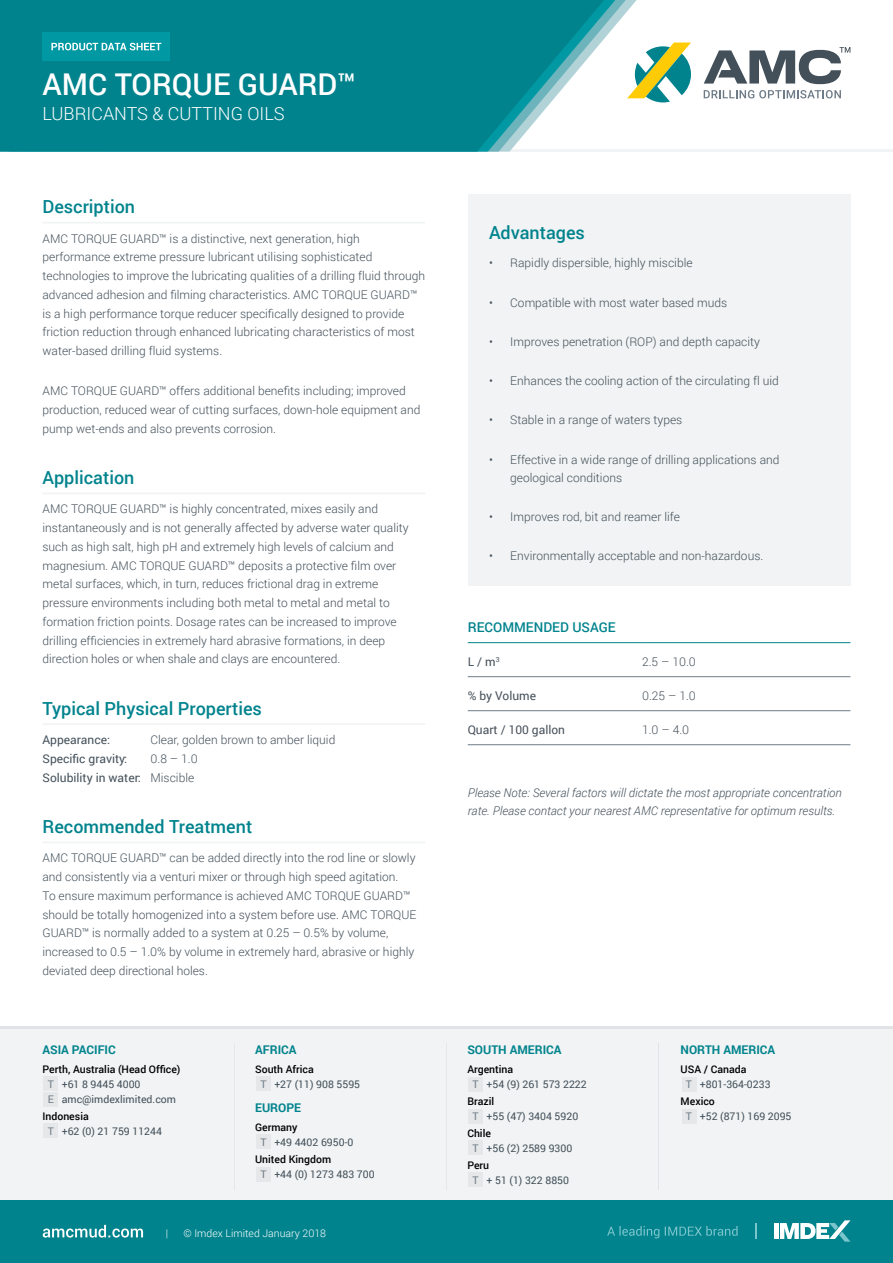
<style>
.page{position:relative;width:893px;height:1263px;background:#fff}
.page>*{position:absolute;margin:0;border:0;box-sizing:border-box;transform-origin:0 0}
.t1{font:500 30px "Roboto";color:#fff}
.t2{font:500 18px "Roboto";color:#00838d}
.t3{font:300 18px "Roboto";color:#fff}
.t4{font:500 13.5px "Roboto";color:#00838d}
.t5{font:300 12px/18.8px "Roboto";color:#43505a}
.t6{font:italic 300 12px/18px "Roboto";color:#43505a}
.t7{font:12px/18.8px "Roboto";color:#43505a;text-align:right}
.t8{font:700 12px "Roboto";color:#00838d}
.t9{font:12px "Roboto";color:#46505a}
.t10{font:300 12px "Roboto";color:#46505a}
.t11{font:10.5px/15px "Roboto";color:#43505a}
.t12{font:300 10.5px "Roboto";color:#fff}
.s1{font-weight:300}
.s2{font-weight:500;color:#000}
.s3{color:#6f7c87}
</style>
<div class="page">
<hr style="left:0;top:1027px;width:893px;height:3px;background:#e2e3e6">
<div style="left:0;top:1030px;width:893px;height:170px;background:#f1f3f4"></div>
<div style="left:682px;top:1077px;width:14px;height:14px;background:#e6e7e8"></div>
<div style="left:682px;top:1109px;width:14px;height:15px;background:#e6e7e8"></div>
<div style="left:43px;top:1076px;width:15px;height:15px;background:#e6e7e8"></div>
<div style="left:43px;top:1123px;width:15px;height:15px;background:#e6e7e8"></div>
<div style="left:256px;top:1134px;width:15px;height:15px;background:#e6e7e8"></div>
<div style="left:43px;top:1092px;width:15px;height:15px;background:#e6e7e8"></div>
<div style="left:256px;top:1076px;width:15px;height:15px;background:#e6e7e8"></div>
<div style="left:256px;top:1167px;width:15px;height:15px;background:#e6e7e8"></div>
<div style="left:468px;top:1172px;width:15px;height:15px;background:#e6e7e8"></div>
<div style="left:468px;top:1140px;width:15px;height:15px;background:#e6e7e8"></div>
<div style="left:468px;top:1108px;width:15px;height:15px;background:#e6e7e8"></div>
<div style="left:468px;top:1077px;width:15px;height:14px;background:#e6e7e8"></div>
<div style="left:0;top:1200px;width:893px;height:63px;background:#00838d"></div>
<svg style="left:755px;top:1223px;width:1px;height:16px"></svg>
<svg style="left:607px;top:1226px;width:131px;height:12px"></svg>
<hr style="left:774px;top:1223px;width:4px;height:16px;background:#fff">
<svg style="left:780px;top:1220px;width:70px;height:21px"></svg>
<hr style="left:658px;top:1043px;width:1px;height:146px;background:#e2e3e6">
<hr style="left:446px;top:1043px;width:1px;height:146px;background:#e6e7e8">
<hr style="left:234px;top:1043px;width:1px;height:146px;background:#e6e7e8">
<svg style="left:43px;top:1225px;width:100px;height:12px"></svg>
<svg style="left:704px;top:90px;width:137px;height:8px"></svg>
<svg style="left:654px;top:43px;width:37px;height:59px"></svg>
<svg style="left:704px;top:47px;width:146px;height:37px"></svg>
<hr style="left:0;top:149px;width:893px;height:3px;background:#f1f3f4">
<svg style="left:0;top:0;width:622px;height:152px;background:#198f98"></svg>
<div style="left:43px;top:33px;width:127px;height:28px;background:#0098a3"></div>
<svg style="left:51px;top:43px;width:110px;height:7px"></svg>
<div style="left:468px;top:194px;width:382px;height:392px;background:#f1f3f4"></div>
<hr style="left:43px;top:222px;width:382px;height:1px;background:#f1f3f4">
<hr style="left:43px;top:492px;width:382px;height:2px;background:#f1f3f4">
<hr style="left:43px;top:723px;width:382px;height:2px;background:#f1f3f4">
<hr style="left:43px;top:841px;width:382px;height:2px;background:#f1f3f4">
<hr style="left:468px;top:642px;width:174px;height:1px;background:#00838d">
<hr style="left:642px;top:642px;width:208px;height:1px;background:#00838d">
<hr style="left:468px;top:676px;width:174px;height:1px;background:#6f7c87">
<hr style="left:642px;top:676px;width:208px;height:1px;background:#6f7c87">
<hr style="left:468px;top:710px;width:174px;height:1px;background:#6f7c87">
<hr style="left:642px;top:710px;width:208px;height:1px;background:#6f7c87">
<hr style="left:468px;top:744px;width:174px;height:1px;background:#6f7c87">
<hr style="left:642px;top:744px;width:208px;height:1px;background:#6f7c87">
<h1 class="t1" style="left:43px;top:63px;width:315px">AMC TORQUE GUARD™</h1>
<h2 class="t3" style="left:43px;top:101px;width:244px">LUBRICANTS &amp; CUTTING OILS</h2>
<h2 class="t2" style="left:43px;top:194px;width:94px">Description</h2>
<p class="t5" style="left:43px;top:229px;width:384px">AMC TORQUE GUARD™ is a distinctive, next generation, high performance extreme pressure lubricant utilising sophisticated technologies to improve the lubricating qualities of a drilling fluid through advanced adhesion and filming characteristics. AMC TORQUE GUARD™ is a high performance torque reducer specifically designed to provide friction reduction through enhanced lubricating characteristics of most water-based drilling fluid systems.</p>
<p class="t5" style="left:43px;top:381px;width:379px">AMC TORQUE GUARD™ offers additional benefits including; improved production, reduced wear of cutting surfaces, down-hole equipment and pump wet-ends and also prevents corrosion.</p>
<h2 class="t2" style="left:43px;top:465px;width:93px">Application</h2>
<p class="t5" style="left:43px;top:499px;width:368px">AMC TORQUE GUARD™ is highly concentrated, mixes easily and instantaneously and is not generally affected by adverse water quality such as high salt, high pH and extremely high levels of calcium and magnesium. AMC TORQUE GUARD™ deposits a protective film over metal surfaces, which, in turn, reduces frictional drag in extreme pressure environments including both metal to metal and metal to formation friction points. Dosage rates can be increased to improve drilling efficiencies in extremely hard abrasive formations, in deep direction holes or when shale and clays are encountered.</p>
<h2 class="t2" style="left:43px;top:696px;width:221px">Typical Physical Properties</h2>
<p class="t7" style="left:43px;top:730px;width:69px">Appearance:</p>
<p class="t5" style="left:151px;top:730px;width:186px">Clear, golden brown to amber liquid</p>
<p class="t7" style="left:43px;top:749px;width:86px">Specific gravity:</p>
<p class="t7" style="left:43px;top:749px;width:157px"><span class="s1">0.8 – 1.0<br></span>Solubility in water: <span class="s1">Miscible</span></p>
<h2 class="t2" style="left:43px;top:814px;width:211px">Recommended Treatment</h2>
<p class="t5" style="left:43px;top:848px;width:375px">AMC TORQUE GUARD™ can be added directly into the rod line or slowly and consistently via a venturi mixer or through high speed agitation.<br>To ensure maximum performance is achieved AMC TORQUE GUARD™ should be totally homogenized into a system before use. AMC TORQUE GUARD™ is normally added to a system at 0.25 – 0.5% by volume, increased to 0.5 – 1.0% by volume in extremely hard, abrasive or highly deviated deep directional holes.</p>
<p class="t8" style="left:43px;top:1041px;width:75px">ASIA PACIFIC</p>
<p class="t11" style="left:48px;top:1061px;width:134px;text-indent:-5px"><span class="s2">Perth, Australia (Head Office)<br></span><span class="s3">T</span> +61 8 9445 4000<br><span class="s3">E</span> amc@imdexlimited.com</p>
<p class="t11" style="left:48px;top:1108px;width:116px;text-indent:-5px"><span class="s2">Indonesia<br></span><span class="s3">T</span> +62 (0) 21 759 11244</p>
<p class="t8" style="left:255px;top:1041px;width:43px">AFRICA</p>
<p class="t11" style="left:260px;top:1061px;width:101px;text-indent:-5px"><span class="s2">South Africa<br></span><span class="s3">T</span> +27 (11) 908 5595</p>
<p class="t8" style="left:255px;top:1099px;width:47px">EUROPE</p>
<p class="t11" style="left:260px;top:1119px;width:95px;text-indent:-5px"><span class="s2">Germany<br></span><span class="s3">T</span> +49 4402 6950-0</p>
<p class="t11" style="left:260px;top:1151px;width:116px;text-indent:-5px"><span class="s2">United Kingdom<br></span><span class="s3">T</span> +44 (0) 1273 483 700</p>
<p class="t12" style="left:166px;top:1226px;width:4px">|</p>
<p class="t12" style="left:183px;top:1226px;width:144px">© Imdex Limited January 2018</p>
<h2 class="t2" style="left:489px;top:220px;width:97px">Advantages</h2>
<p class="t5" style="left:489px;top:253px;width:205px">• Rapidly dispersible, highly miscible</p>
<p class="t5" style="left:489px;top:293px;width:240px">• Compatible with most water based muds</p>
<p class="t5" style="left:489px;top:332px;width:272px">• Improves penetration (ROP) and depth capacity</p>
<p class="t5" style="left:489px;top:371px;width:291px">• Enhances the cooling action of the circulating fl uid</p>
<p class="t5" style="left:489px;top:410px;width:195px">• Stable in a range of waters types</p>
<p class="t5" style="left:510px;top:450px;width:271px;line-height:18px;text-indent:-21px">• Effective in a wide range of drilling applications and geological conditions</p>
<p class="t5" style="left:489px;top:507px;width:192px">• Improves rod, bit and reamer life</p>
<p class="t5" style="left:489px;top:546px;width:276px">• Environmentally acceptable and non-hazardous.</p>
<p class="t4" style="left:468px;top:618px;width:149px">RECOMMENDED USAGE</p>
<p class="t9" style="left:468px;top:653px;width:33px">L / m<sup>3</sup></p>
<p class="t10" style="left:642px;top:653px;width:55px">2.5 – 10.0</p>
<p class="t9" style="left:468px;top:687px;width:70px">% by Volume</p>
<p class="t10" style="left:642px;top:687px;width:55px">0.25 – 1.0</p>
<p class="t9" style="left:468px;top:721px;width:99px">Quart / 100 gallon</p>
<p class="t10" style="left:642px;top:721px;width:49px">1.0 – 4.0</p>
<p class="t6" style="left:468px;top:783px;width:376px">Please Note: Several factors will dictate the most appropriate concentration rate. Please contact your nearest AMC representative for optimum results.</p>
<p class="t8" style="left:467px;top:1041px;width:96px">SOUTH AMERICA</p>
<p class="t11" style="left:473px;top:1061px;width:116px;text-indent:-5px"><span class="s2">Argentina<br></span><span class="s3">T</span> +54 (9) 261 573 2222</p>
<p class="t11" style="left:473px;top:1093px;width:107px;text-indent:-5px"><span class="s2">Brazil<br></span><span class="s3">T</span> +55 (47) 3404 5920</p>
<p class="t11" style="left:473px;top:1125px;width:101px;text-indent:-5px"><span class="s2">Chile<br></span><span class="s3">T</span> +56 (2) 2589 9300</p>
<p class="t11" style="left:473px;top:1157px;width:98px;text-indent:-5px"><span class="s2">Peru<br></span><span class="s3">T</span> + 51 (1) 322 8850</p>
<p class="t8" style="left:681px;top:1041px;width:96px">NORTH AMERICA</p>
<p class="t11" style="left:686px;top:1061px;width:86px;text-indent:-5px"><span class="s2">USA / Canada<br></span><span class="s3">T</span> +801-364-0233</p>
<p class="t11" style="left:686px;top:1093px;width:107px;text-indent:-5px"><span class="s2">Mexico<br></span><span class="s3">T</span> +52 (871) 169 2095</p>
</div>
